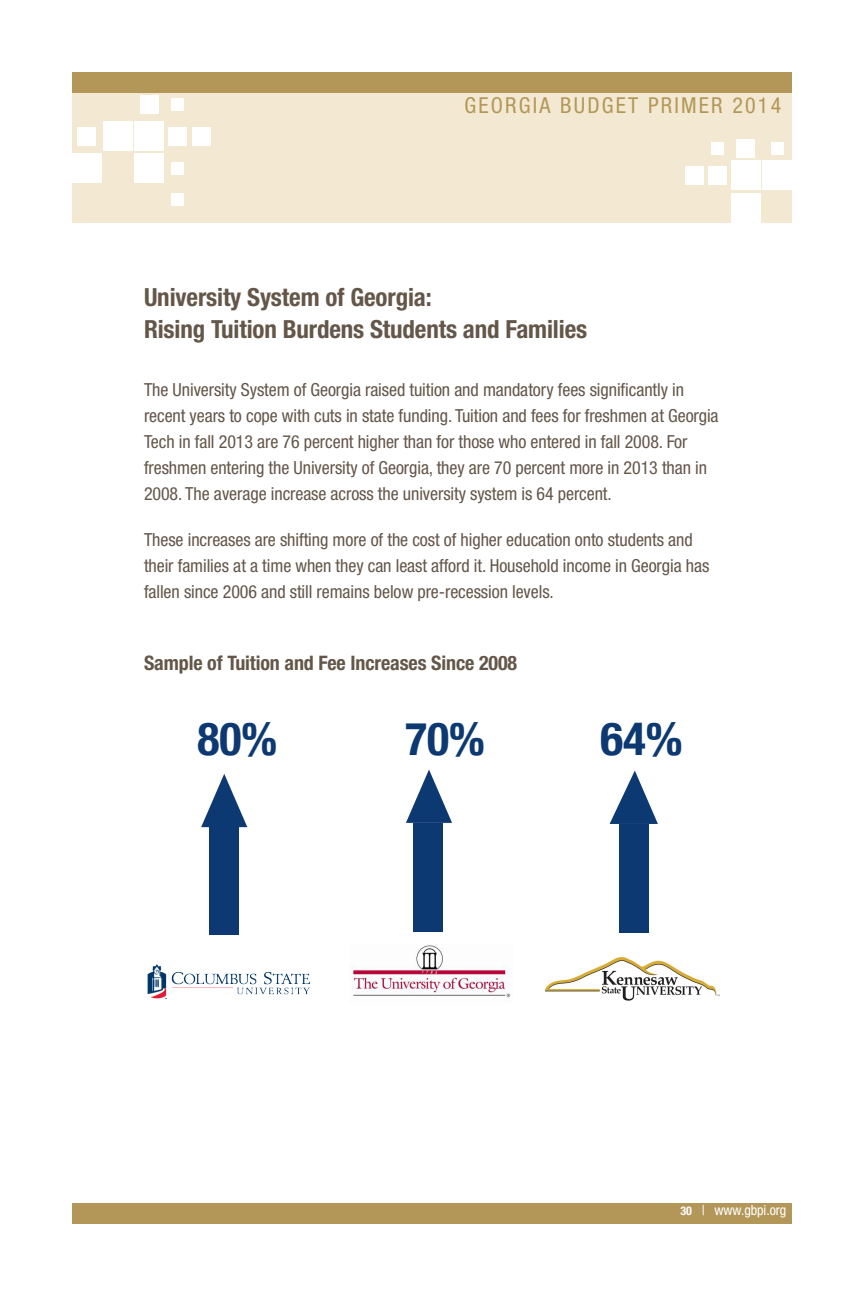
<style>
.page{position:relative;width:864px;height:1296px;background:#fff}
.page>*{position:absolute;margin:0;border:0;box-sizing:border-box;transform-origin:0 0}
.t1{font:700 condensed 45.8px "Helvetica Neue LT";color:#0d3973}
.primer_text_heading{font:700 condensed 25px "Helvetica Neue LT Std";letter-spacing:-.005em;color:#645649}
.t2{font:condensed 22px "Helvetica Neue LT Std";letter-spacing:.1em;color:#b39758}
.figure_heading{font:700 condensed 20px "Helvetica Neue LT Std";letter-spacing:-.005em;color:#645649}
.primer_body_text_war{font:condensed 18px/26px "Helvetica Neue LT Std";letter-spacing:-.005em;color:#645649}
.t3{font:condensed 14px "Helvetica Neue LT Std";letter-spacing:-.005em;color:#fff}
.s1{font-weight:700;font-size:12px}
</style>
<div class="page">
<div style="left:72px;top:1204px;width:720px;height:20px;background:#b39758"></div>
<div style="left:72px;top:72px;width:720px;height:151px;background:#f3e9d2"></div>
<div style="left:72px;top:72px;width:720px;height:20px;background:#b39758"></div>
<div style="left:135px;top:122px;width:29px;height:29px;background:#fff"></div>
<div style="left:135px;top:153px;width:29px;height:29px;background:#fff"></div>
<div style="left:103px;top:122px;width:29px;height:29px;background:#fff"></div>
<div style="left:140px;top:95px;width:18px;height:18px;background:#fff"></div>
<div style="left:77px;top:127px;width:19px;height:18px;background:#fff"></div>
<div style="left:168px;top:127px;width:19px;height:18px;background:#fff"></div>
<div style="left:192px;top:127px;width:19px;height:18px;background:#fff"></div>
<div style="left:171px;top:98px;width:13px;height:13px;background:#fff"></div>
<div style="left:171px;top:162px;width:13px;height:13px;background:#fff"></div>
<div style="left:171px;top:193px;width:13px;height:13px;background:#fff"></div>
<div style="left:72px;top:153px;width:29px;height:29px;background:#fff"></div>
<div style="left:731px;top:161px;width:29px;height:29px;background:#fff"></div>
<div style="left:731px;top:194px;width:29px;height:29px;background:#fff"></div>
<div style="left:763px;top:161px;width:29px;height:29px;background:#fff"></div>
<div style="left:737px;top:139px;width:18px;height:18px;background:#fff"></div>
<div style="left:708px;top:166px;width:18px;height:19px;background:#fff"></div>
<div style="left:711px;top:142px;width:13px;height:12px;background:#fff"></div>
<div style="left:771px;top:142px;width:13px;height:12px;background:#fff"></div>
<div style="left:686px;top:166px;width:18px;height:19px;background:#fff"></div>
<svg style="left:201px;top:774px;width:46px;height:53px"></svg>
<div style="left:209px;top:826px;width:30px;height:109px;background:#0d3973"></div>
<svg style="left:406px;top:770px;width:46px;height:53px"></svg>
<div style="left:414px;top:823px;width:29px;height:109px;background:#0d3973"></div>
<svg style="left:610px;top:771px;width:48px;height:53px"></svg>
<div style="left:619px;top:824px;width:30px;height:109px;background:#0d3973"></div>
<img style="left:350px;top:945px;width:161px;height:53px">
<img style="left:546px;top:957px;width:174px;height:44px">
<img style="left:148px;top:964px;width:162px;height:35px">
<p class="t2" style="left:464px;top:92px;width:318px">GEORGIA BUDGET PRIMER 2014</p>
<p class="primer_text_heading" style="left:144px;top:282px;width:289px">University System of Georgia:</p>
<p class="primer_text_heading" style="left:144px;top:314px;width:445px">Rising Tuition Burdens Students and Families</p>
<p class="primer_body_text_war" style="left:144px;top:377px;width:576px">The University System of Georgia raised tuition and mandatory fees significantly in recent years to cope with cuts in state funding. Tuition and fees for freshmen at Georgia Tech in fall 2013 are 76 percent higher than for those who entered in fall 2008. For freshmen entering the University of Georgia, they are 70 percent more in 2013 than in 2008. The average increase across the university system is 64 percent.</p>
<p class="primer_body_text_war" style="left:144px;top:527px;width:567px">These increases are shifting more of the cost of higher education onto students and their families at a time when they can least afford it. Household income in Georgia has fallen since 2006 and still remains below pre-recession levels.</p>
<p class="figure_heading" style="left:144px;top:651px;width:375px">Sample of Tuition and Fee Increases Since 2008</p>
<p class="t1" style="left:197px;top:711px;width:81px">80%</p>
<p class="t1" style="left:405px;top:711px;width:81px">70%</p>
<p class="t1" style="left:600px;top:711px;width:84px">64%</p>
<p class="t3" style="left:680px;top:1202px;width:107px"><span class="s1">30</span> | www.gbpi.org</p>
</div>
